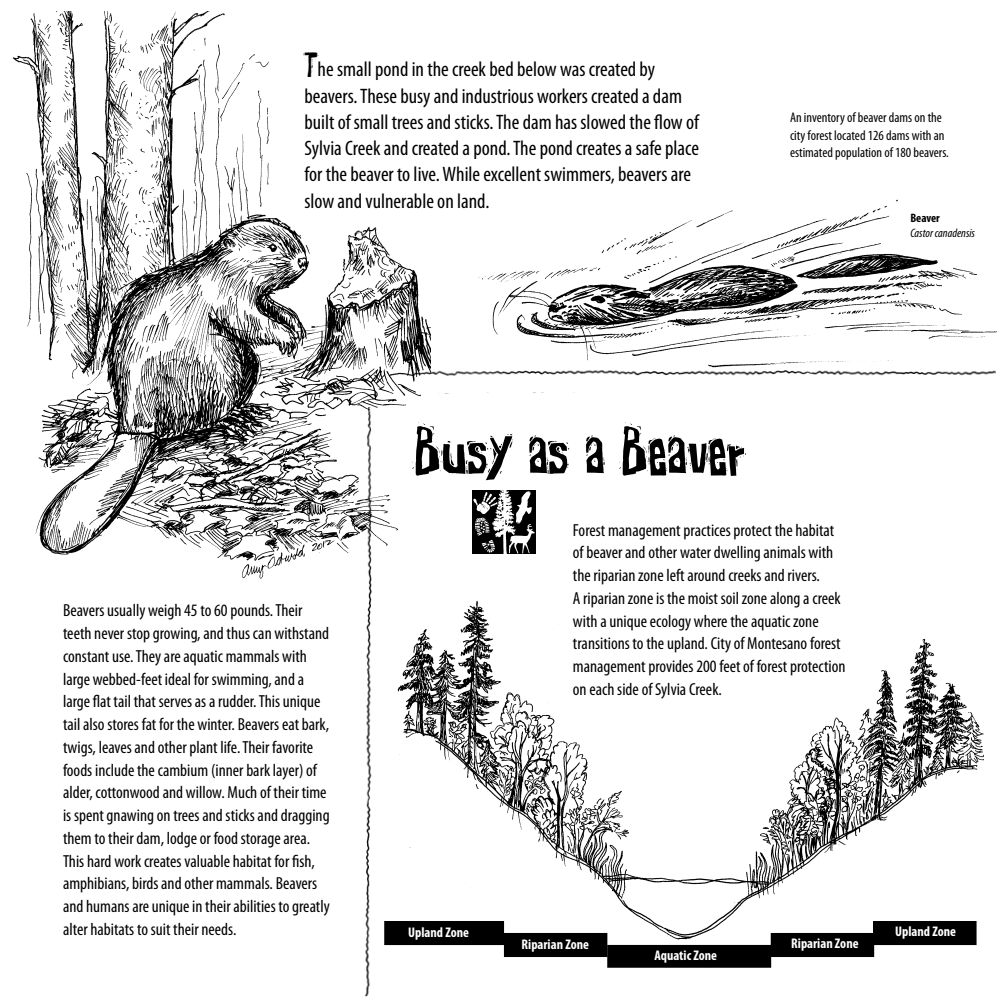
<style>
.page{position:relative;width:1008px;height:1008px;background:#fff}
.page>*{position:absolute;margin:0;border:0;box-sizing:border-box;transform-origin:0 0}
.t1{font:59.5px "Woodcut Alpha";color:#000}
.t2{font:condensed 21px/26.2px "Myriad Pro";color:#000}
.t3{font:condensed 17.5px/22.8px "Myriad Pro";color:#000}
.t4{font:condensed 14px/17.5px "Myriad Pro";color:#000}
.t5{font:700 condensed 14px "Myriad Pro";color:#fff}
.t6{font:italic condensed 12.25px "Myriad Pro";color:#000}
.t7{font:700 condensed 12.25px "Myriad Pro";color:#000}
.s1{font-family:"Woodcut Alpha";font-stretch:normal;font-size:31.5px}
</style>
<div class="page">
<div style="left:472px;top:490px;width:64px;height:63px;background:#000"></div>
<svg style="left:473px;top:490px;width:62px;height:64px"></svg>
<div style="left:385px;top:921px;width:119px;height:24px;background:#000"></div>
<div style="left:504px;top:933px;width:103px;height:24px;background:#000"></div>
<div style="left:608px;top:945px;width:163px;height:22px;background:#000"></div>
<div style="left:607px;top:945px;width:164px;height:23px;border:1px solid #000"></div>
<div style="left:771px;top:933px;width:103px;height:24px;background:#000"></div>
<div style="left:874px;top:921px;width:102px;height:24px;background:#000"></div>
<img style="left:12px;top:12px;width:419px;height:567px">
<img style="left:478px;top:199px;width:518px;height:166px">
<img style="left:384px;top:600px;width:600px;height:342px">
<img style="left:356px;top:407px;width:18px;height:589px">
<img style="left:389px;top:365px;width:607px;height:29px">
<p class="t2" style="left:304px;top:56px;width:396px"><span class="s1">T</span>he small pond in the creek bed below was created by beavers. These busy and industrious workers created a dam built of small trees and sticks. The dam has slowed the flow of Sylvia Creek and created a pond. The pond creates a safe place for the beaver to live. While excellent swimmers, beavers are slow and vulnerable on land.</p>
<p class="t4" style="left:790px;top:109px;width:160px">An inventory of beaver dams on the city forest located 126 dams with an estimated population of 180 beavers.</p>
<p class="t7" style="left:910px;top:210px;width:31px">Beaver</p>
<p class="t6" style="left:910px;top:225px;width:66px">Castor canadensis</p>
<h1 class="t1" style="left:414px;top:407px;width:333px">Busy as a Beaver</h1>
<p class="t3" style="left:63px;top:599px;width:268px">Beavers usually weigh 45 to 60 pounds. Their teeth never stop growing, and thus can withstand constant use. They are aquatic mammals with large webbed-feet ideal for swimming, and a large flat tail that serves as a rudder. This unique tail also stores fat for the winter. Beavers eat bark, twigs, leaves and other plant life. Their favorite foods include the cambium (inner bark layer) of alder, cottonwood and willow. Much of their time is spent gnawing on trees and sticks and dragging them to their dam, lodge or food storage area.<br>This hard work creates valuable habitat for fish, amphibians, birds and other mammals. Beavers and humans are unique in their abilities to greatly alter habitats to suit their needs.</p>
<p class="t3" style="left:573px;top:518px;width:274px">Forest management practices protect the habitat of beaver and other water dwelling animals with the riparian zone left around creeks and rivers.<br>A riparian zone is the moist soil zone along a creek with a unique ecology where the aquatic zone transitions to the upland. City of Montesano forest management provides 200 feet of forest protection on each side of Sylvia Creek.</p>
<p class="t5" style="left:408px;top:924px;width:62px">Upland Zone</p>
<p class="t5" style="left:522px;top:935px;width:69px">Riparian Zone</p>
<p class="t5" style="left:655px;top:946px;width:64px">Aquatic Zone</p>
<p class="t5" style="left:791px;top:935px;width:69px">Riparian Zone</p>
<p class="t5" style="left:895px;top:922px;width:62px">Upland Zone</p>
</div>
